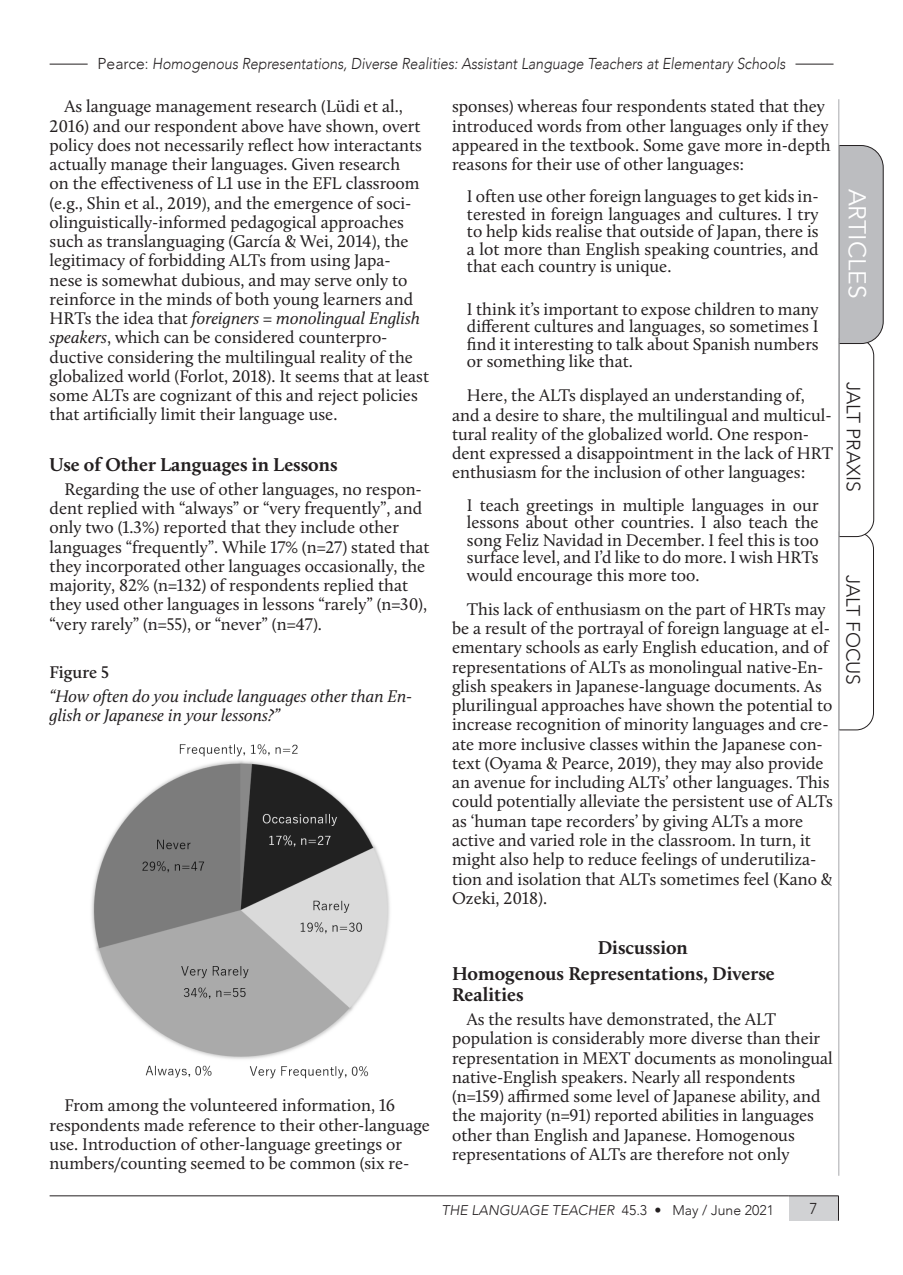
<style>
.page{position:relative;width:903px;height:1275px;background:#fff}
.page>*{position:absolute;margin:0;border:0;box-sizing:border-box;transform-origin:0 0}
.t1{font:24.5px "Avenir";color:#fff}
.Header_2{font:700 19.25px/21px "Calluna";color:#231f20}
.t2{font:300 19.25px "Avenir";color:#231f20}
.Header_1{font:700 19.25px "Calluna";color:#231f20}
.Text_-_indent{font:17.5px/19.2px "Calluna";color:#231f20}
.Text_-_Block_quote{font:17.5px/17.5px "Calluna";color:#231f20;text-align:justify}
.Header_-_Table_2{font:italic 17.5px/19.2px "Calluna";color:#231f20}
.Header_-_Table_1{font:600 17.5px "Calluna";color:#231f20}
.t3{font:italic 300 15.75px "Avenir";color:#231f20;scale:.9 1}
.t4{font:300 15.75px "Avenir";color:#231f20}
.t5{font:italic 300 14px "Avenir";color:#231f20}
.s1{font-style:normal}
.s2{font-style:italic}
</style>
<div class="page">
<svg style="left:839px;top:145px;width:45px;height:585px"></svg>
<div style="left:789px;top:1196px;width:49px;height:25px;background:#d1d2d4"></div>
<hr style="left:50px;top:1195px;width:739px;height:1px;background:#231f20">
<hr style="left:789px;top:1195px;width:50px;height:1px;background:#231f20">
<svg style="left:838px;top:1196px;width:1px;height:25px"></svg>
<hr style="left:50px;top:64px;width:783px;height:1px;background:#231f20">
<div style="left:88px;top:59px;width:707px;height:7px;background:#fff"></div>
<hr style="left:838px;top:99px;width:1px;height:1077px;background:#bcbdc0">
<img style="left:91px;top:744px;width:299px;height:335px">
<p class="t3" style="left:98px;top:55px;width:766px"><span class="s1">Pearce:</span> Homogenous Representations, Diverse Realities: Assistant Language Teachers at Elementary Schools</p>
<p class="Text_-_indent" style="left:50px;top:97px;width:381px;text-indent:15px">As language management research (Lüdi et al., 2016) and our respondent above have shown, overt policy does not necessarily reflect how interactants actually manage their languages. Given research<br>on the effectiveness of L1 use in the EFL classroom (e.g., Shin et al., 2019), and the emergence of soci&shy;olinguistically-informed pedagogical approaches such as translanguaging (García &amp; Wei, 2014), the legitimacy of forbidding ALTs from using Japa-<br>nese is somewhat dubious, and may serve only to reinforce in the minds of both young learners and HRTs the idea that <span class="s2">foreigners = monolingual English speakers</span>, which can be considered counterpro&shy;ductive considering the multilingual reality of the globalized world (Forlot, 2018). It seems that at least some ALTs are cognizant of this and reject policies that artificially limit their language use.</p>
<p class="Header_2" style="left:50px;top:453px;width:290px">Use of Other Languages in Lessons</p>
<p class="Text_-_indent" style="left:50px;top:479px;width:381px;text-indent:15px">Regarding the use of other languages, no respon&shy;dent replied with “always” or “very frequently”, and only two (1.3%) reported that they include other languages “frequently”. While 17% (n=27) stated that they incorporated other languages occasionally, the majority, 82% (n=132) of respondents replied that they used other languages in lessons “rarely” (n=30), “very rarely” (n=55), or “never” (n=47).</p>
<p class="Header_-_Table_1" style="left:50px;top:661px;width:61px">Figure 5</p>
<p class="Header_-_Table_2" style="left:50px;top:686px;width:364px">“How often do you include languages other than En&shy;glish or Japanese in your lessons?”</p>
<p class="Text_-_indent" style="left:452px;top:97px;width:380px">sponses) whereas four respondents stated that they introduced words from other languages only if they appeared in the textbook. Some gave more in-depth reasons for their use of other languages:</p>
<p class="Text_-_Block_quote" style="left:467px;top:188px;width:353px">I often use other foreign languages to get kids in&shy;terested in foreign languages and cultures. I try to help kids realise that outside of Japan, there is a lot more than English speaking countries, and that each country is unique.</p>
<p class="Text_-_Block_quote" style="left:467px;top:300px;width:353px">I think it’s important to expose children to many different cultures and languages, so sometimes I find it interesting to talk about Spanish numbers or something like that.</p>
<p class="Text_-_indent" style="left:452px;top:386px;width:382px;text-indent:15px">Here, the ALTs displayed an understanding of, and a desire to share, the multilingual and multicul&shy;tural reality of the globalized world. One respon&shy;dent expressed a disappointment in the lack of HRT enthusiasm for the inclusion of other languages:</p>
<p class="Text_-_Block_quote" style="left:467px;top:496px;width:353px">I teach greetings in multiple languages in our lessons about other countries. I also teach the song Feliz Navidad in December. I feel this is too surface level, and I’d like to do more. I wish HRTs would encourage this more too.</p>
<p class="Text_-_indent" style="left:452px;top:599px;width:382px;text-indent:15px">This lack of enthusiasm on the part of HRTs may be a result of the portrayal of foreign language at el&shy;ementary schools as early English education, and of representations of ALTs as monolingual native-En&shy;glish speakers in Japanese-language documents. As plurilingual approaches have shown the potential to increase recognition of minority languages and cre&shy;ate more inclusive classes within the Japanese con&shy;text (Oyama &amp; Pearce, 2019), they may also provide an avenue for including ALTs’ other languages. This could potentially alleviate the persistent use of ALTs as ‘human tape recorders’ by giving ALTs a more active and varied role in the classroom. In turn, it might also help to reduce feelings of underutiliza&shy;tion and isolation that ALTs sometimes feel (Kano &amp; Ozeki, 2018).</p>
<p class="Header_1" style="left:598px;top:935px;width:92px">Discussion</p>
<p class="Header_2" style="left:452px;top:963px;width:324px">Homogenous Representations, Diverse<br>Realities</p>
<p class="Text_-_indent" style="left:452px;top:1009px;width:382px;text-indent:15px">As the results have demonstrated, the ALT population is considerably more diverse than their representation in MEXT documents as monolingual native-English speakers. Nearly all respondents (n=159) affirmed some level of Japanese ability, and the majority (n=91) reported abilities in languages other than English and Japanese. Homogenous representations of ALTs are therefore not only</p>
<p class="Text_-_indent" style="left:50px;top:1096px;width:382px;text-indent:15px">From among the volunteered information, 16 respondents made reference to their other-language use. Introduction of other-language greetings or numbers/counting seemed to be common (six re-</p>
<p class="t5" style="left:441px;top:1202px;width:334px">THE LANGUAGE TEACHER <span class="s1">45.3 • May / June 2021</span></p>
<p class="t4" style="left:809px;top:1200px;width:10px">7</p>
<h1 class="t1" style="left:872px;top:189px;width:111px;rotate:90deg">ARTICLES</h1>
<p class="t2" style="left:865px;top:382px;width:111px;rotate:90deg">JALT PRAXIS</p>
<p class="t2" style="left:864px;top:575px;width:112px;rotate:90deg">JALT FOCUS</p>
</div>
